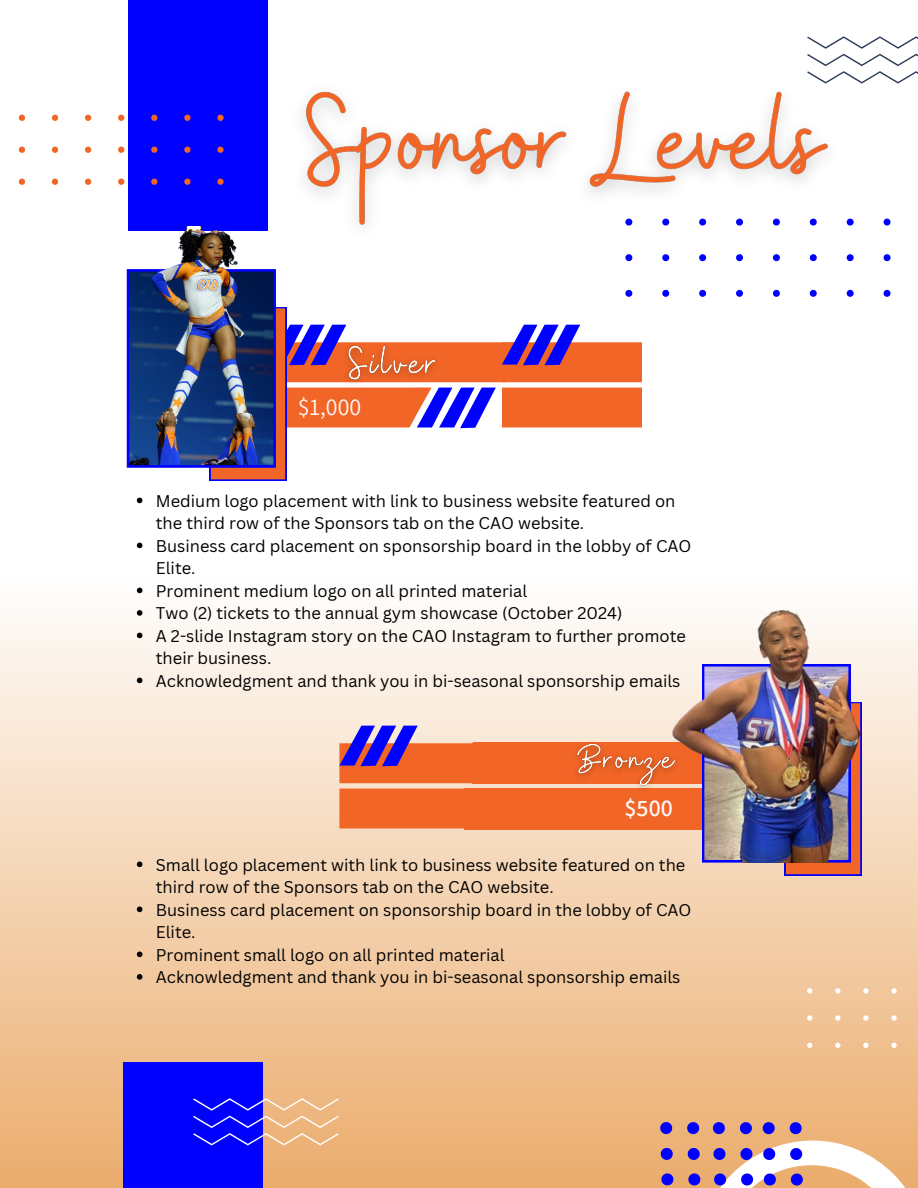
<style>
.page{position:relative;width:918px;height:1188px;background:#fff}
.page>*{position:absolute;margin:0;border:0;box-sizing:border-box;transform-origin:0 0}
.t1{font:23.85px "Assistant";color:#fff6f6}
.t2{font:600 23.85px "Assistant";color:#fff6f6}
.t3{font:16.5px/22.5px "Canva Sans";color:#000}
</style>
<div class="page">
<div style="left:128px;top:0;width:140px;height:231px;background:#00f"></div>
<div style="left:0;top:573px;width:918px;height:615px;background:linear-gradient(to bottom,#feffff,#eaac6d)"></div>
<div style="left:123px;top:1062px;width:140px;height:126px;background:#00f"></div>
<svg style="left:193px;top:1098px;width:146px;height:47px"></svg>
<svg style="left:18px;top:115px;width:206px;height:70px"></svg>
<svg style="left:660px;top:1122px;width:12px;height:12px"></svg>
<svg style="left:661px;top:1148px;width:12px;height:12px"></svg>
<svg style="left:661px;top:1173px;width:12px;height:12px"></svg>
<svg style="left:687px;top:1122px;width:12px;height:12px"></svg>
<svg style="left:713px;top:1122px;width:12px;height:12px"></svg>
<svg style="left:740px;top:1122px;width:12px;height:12px"></svg>
<svg style="left:763px;top:1122px;width:12px;height:12px"></svg>
<svg style="left:790px;top:1122px;width:12px;height:12px"></svg>
<svg style="left:688px;top:1141px;width:230px;height:47px"></svg>
<svg style="left:853px;top:36px;width:65px;height:48px"></svg>
<svg style="left:807px;top:988px;width:111px;height:74px"></svg>
<svg style="left:339px;top:664px;width:522px;height:211px"></svg>
<svg style="left:127px;top:219px;width:764px;height:262px"></svg>
<img style="left:146px;top:226px;width:111px;height:158px">
<img style="left:644px;top:573px;width:274px;height:290px">
<img style="left:564px;top:724px;width:124px;height:80px">
<img style="left:337px;top:323px;width:114px;height:90px">
<svg style="left:137px;top:498px;width:5px;height:5px"></svg>
<svg style="left:137px;top:543px;width:5px;height:5px"></svg>
<svg style="left:137px;top:588px;width:5px;height:5px"></svg>
<svg style="left:137px;top:610px;width:5px;height:6px"></svg>
<svg style="left:137px;top:633px;width:5px;height:5px"></svg>
<svg style="left:137px;top:678px;width:5px;height:5px"></svg>
<svg style="left:137px;top:862px;width:5px;height:5px"></svg>
<svg style="left:137px;top:907px;width:5px;height:5px"></svg>
<svg style="left:137px;top:952px;width:5px;height:5px"></svg>
<svg style="left:137px;top:974px;width:5px;height:6px"></svg>
<img style="left:283px;top:36px;width:570px;height:235px">
<p class="t1" style="left:298px;top:391px;width:65px">$1,000</p>
<p class="t3" style="left:156px;top:489px;width:521px">Medium logo placement with link to business website featured on the third row of the Sponsors tab on the CAO website.</p>
<p class="t3" style="left:156px;top:534px;width:537px">Business card placement on sponsorship board in the lobby of CAO<br>Elite.</p>
<p class="t3" style="left:156px;top:579px;width:373px">Prominent medium logo on all printed material</p>
<p class="t3" style="left:156px;top:601px;width:468px">Two (2) tickets to the annual gym showcase (October 2024)</p>
<p class="t3" style="left:156px;top:624px;width:532px">A 2-slide Instagram story on the CAO Instagram to further promote their business.</p>
<p class="t3" style="left:156px;top:669px;width:526px">Acknowledgment and thank you in bi-seasonal sponsorship emails</p>
<p class="t2" style="left:625px;top:792px;width:50px">$500</p>
<p class="t3" style="left:156px;top:853px;width:531px">Small logo placement with link to business website featured on the third row of the Sponsors tab on the CAO website.</p>
<p class="t3" style="left:156px;top:898px;width:537px">Business card placement on sponsorship board in the lobby of CAO<br>Elite.</p>
<p class="t3" style="left:156px;top:943px;width:350px">Prominent small logo on all printed material</p>
<p class="t3" style="left:156px;top:965px;width:526px">Acknowledgment and thank you in bi-seasonal sponsorship emails</p>
</div>
